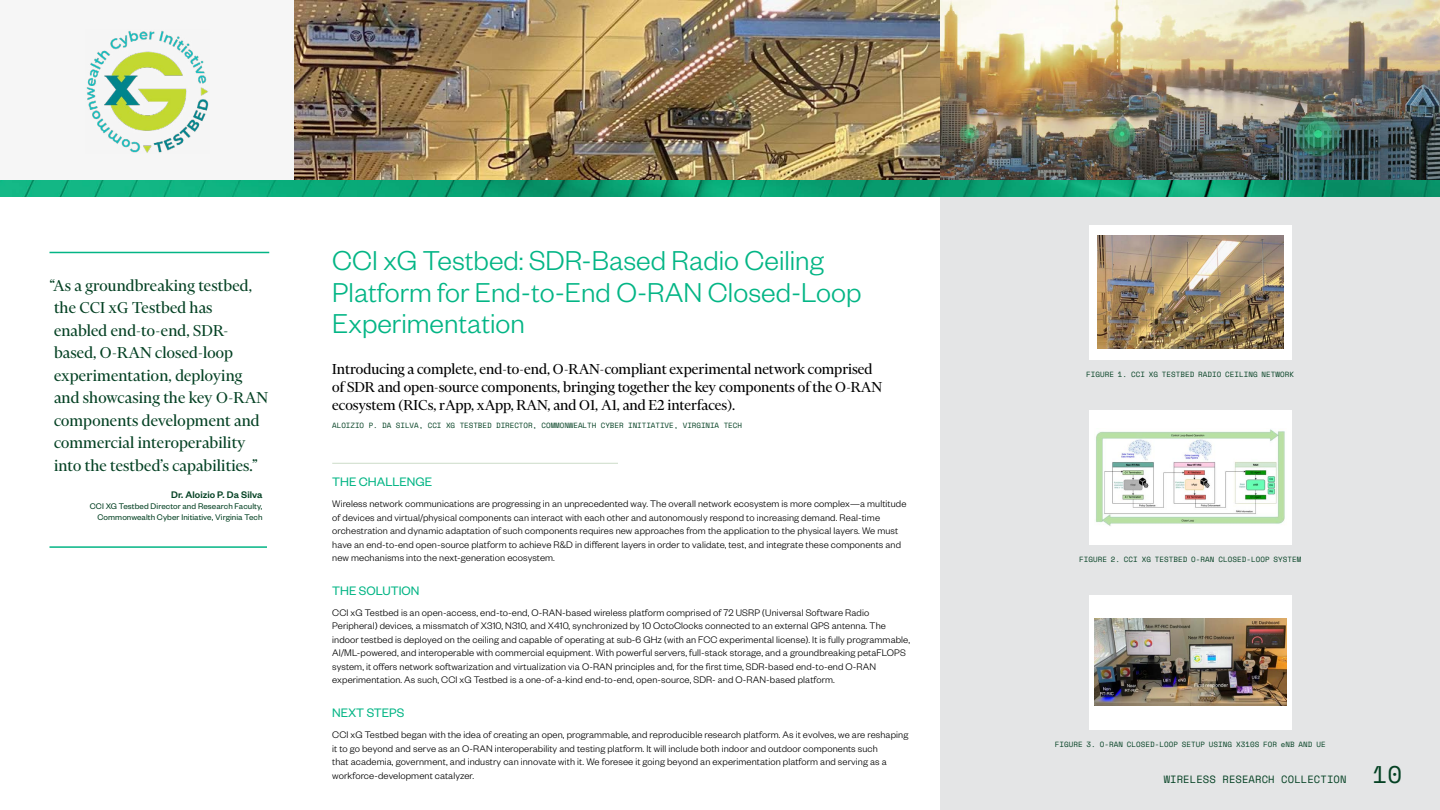
<style>
.page{position:relative;width:1440px;height:810px;background:#fff}
.page>*{position:absolute;margin:0;border:0;box-sizing:border-box;transform-origin:0 0}
.Headline__Sans_40_42{font:300 30px/31.5px "Founders Grotesk";color:#03b585}
.t1{font:24px "Space Mono";color:#044123}
.Quote___Serif_24pt{font:18px/22.5px "Financier Display";letter-spacing:.01em;color:#044123}
.Subheadline___Serif{font:16.5px/18px "Financier Display";color:#000}
.Subheadline__Sans_18{font:13.5px "Founders Grotesk";color:#03b585}
.Subheadline_w_Rule_A{font:13.5px "Founders Grotesk";color:#03b585}
.Body__Sans_14_16_Bla{font:300 10.5px/13.5px "Founders Grotesk";letter-spacing:.01em;color:#000}
.t2{font:10.5px "Space Mono";letter-spacing:.01em;color:#044123}
.Quote_Author___Sans{font:500 10.5px "Founders Grotesk";letter-spacing:.005em;color:#044123}
.Quote_Author_Title{font:9px/10.8px "Founders Grotesk";letter-spacing:.005em;color:#044123;text-align:right}
.Figure_Caption{font:7.5px "Space Mono";letter-spacing:.01em;color:#044123}
.Author_Byline{font:7.5px "Space Mono";letter-spacing:-.005em;color:#044123}
</style>
<div class="page">
<div style="left:940px;top:196px;width:500px;height:614px;background:#e4e5e6"></div>
<img style="left:0;top:180px;width:1440px;height:16px">
<hr style="left:50px;top:252px;width:219px;height:1px;background:#03b585">
<hr style="left:50px;top:546px;width:217px;height:2px;background:#03b585">
<div style="left:1089px;top:225px;width:203px;height:134px;background:#fff"></div>
<img style="left:1098px;top:235px;width:185px;height:114px">
<div style="left:1089px;top:410px;width:203px;height:134px;background:#fff"></div>
<img style="left:1095px;top:429px;width:190px;height:97px">
<div style="left:1089px;top:595px;width:203px;height:134px;background:#fff"></div>
<img style="left:1095px;top:619px;width:191px;height:87px">
<hr style="left:332px;top:463px;width:286px;height:1px;background:#ccdcc8">
<div style="left:0;top:0;width:295px;height:180px;background:#f6f6f6"></div>
<img style="left:86px;top:31px;width:123px;height:122px">
<img style="left:940px;top:0;width:500px;height:180px">
<img style="left:294px;top:0;width:646px;height:180px">
<p class="Quote___Serif_24pt" style="left:50px;top:274px;width:220px">“As a groundbreaking testbed, the CCI xG Testbed has<br>enabled end-to-end, SDR&shy;based, O-RAN closed-loop experimentation, deploying<br>and showcasing the key O-RAN components development and commercial interoperability into the testbed’s capabilities.”</p>
<p class="Quote_Author___Sans" style="left:171px;top:488px;width:93px">Dr. Aloizio P. Da Silva</p>
<p class="Quote_Author_Title" style="left:90px;top:501px;width:174px">CCI XG Testbed Director and Research Faculty,<br>Commonwealth Cyber Initiative, Virginia Tech</p>
<p class="Headline__Sans_40_42" style="left:332px;top:243px;width:531px">CCI xG Testbed: SDR-Based Radio Ceiling<br>Platform for End-to-End O-RAN Closed-Loop<br>Experimentation</p>
<p class="Subheadline___Serif" style="left:332px;top:360px;width:551px">Introducing a complete, end-to-end, O-RAN-compliant experimental network comprised of SDR and open-source components, bringing together the key components of the O-RAN ecosystem (RICs, rApp, xApp, RAN, and O1, A1, and E2 interfaces).</p>
<p class="Author_Byline" style="left:332px;top:419px;width:411px">ALOIZIO P. DA SILVA, CCI XG TESTBED DIRECTOR, COMMONWEALTH CYBER INITIATIVE, VIRGINIA TECH</p>
<p class="Subheadline_w_Rule_A" style="left:332px;top:474px;width:102px">THE CHALLENGE</p>
<p class="Body__Sans_14_16_Bla" style="left:332px;top:497px;width:576px">Wireless network communications are progressing in an unprecedented way. The overall network ecosystem is more complex—a multitude of devices and virtual/physical components can interact with each other and autonomously respond to increasing demand. Real-time orchestration and dynamic adaptation of such components requires new approaches from the application to the physical layers. We must have an end-to-end open-source platform to achieve R&amp;D in different layers in order to validate, test, and integrate these components and new mechanisms into the next-generation ecosystem.</p>
<p class="Subheadline__Sans_18" style="left:332px;top:582px;width:89px">THE SOLUTION</p>
<p class="Body__Sans_14_16_Bla" style="left:332px;top:605px;width:579px">CCI xG Testbed is an open-access, end-to-end, O-RAN-based wireless platform comprised of 72 USRP (Universal Software Radio Peripheral) devices, a missmatch of X310, N310, and X410, synchronized by 10 OctoClocks connected to an external GPS antenna. The indoor testbed is deployed on the ceiling and capable of operating at sub-6 GHz (with an FCC experimental license). It is fully programmable, AI/ML-powered, and interoperable with commercial equipment. With powerful servers, full-stack storage, and a groundbreaking petaFLOPS system, it offers network softwarization and virtualization via O-RAN principles and, for the first time, SDR-based end-to-end O-RAN experimentation. As such, CCI xG Testbed is a one-of-a-kind end-to-end, open-source, SDR- and O-RAN-based platform.</p>
<p class="Subheadline__Sans_18" style="left:332px;top:705px;width:74px">NEXT STEPS</p>
<p class="Body__Sans_14_16_Bla" style="left:332px;top:728px;width:578px">CCI xG Testbed began with the idea of creating an open, programmable, and reproducible research platform. As it evolves, we are reshaping it to go beyond and serve as an O-RAN interoperability and testing platform. It will include both indoor and outdoor components such<br>that academia, government, and industry can innovate with it. We foresee it going beyond an experimentation platform and serving as a workforce-development catalyzer.</p>
<p class="Figure_Caption" style="left:1086px;top:369px;width:210px">FIGURE 1. CCI XG TESTBED RADIO CEILING NETWORK</p>
<p class="Figure_Caption" style="left:1079px;top:554px;width:224px">FIGURE 2. CCI XG TESTBED O-RAN CLOSED-LOOP SYSTEM</p>
<p class="Figure_Caption" style="left:1055px;top:739px;width:272px">FIGURE 3. O-RAN CLOSED-LOOP SETUP USING X310S FOR eNB AND UE</p>
<p class="t2" style="left:1164px;top:772px;width:184px">WIRELESS RESEARCH COLLECTION</p>
<h2 class="t1" style="left:1372px;top:757px;width:31px">10</h2>
</div>
